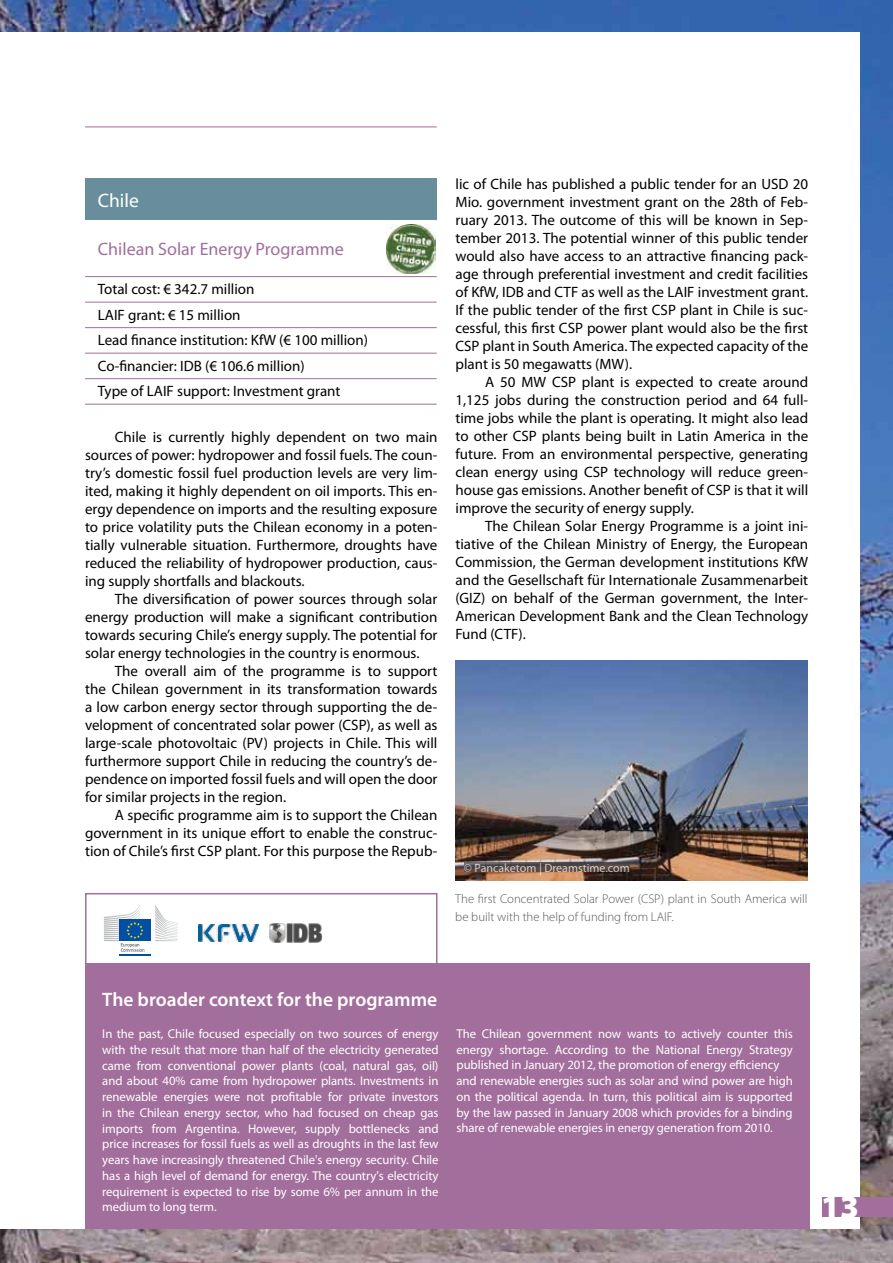
<style>
.page{position:relative;width:893px;height:1263px;background:#fff}
.page>*{position:absolute;margin:0;border:0;box-sizing:border-box;transform-origin:0 0}
.t1{font:900 33px "Myriad Pro";color:#fff}
.t2{font:600 19.5px "Myriad Pro";color:#fff}
.t3{font:19.5px "Myriad Pro";color:#fff}
.t4{font:18px "Myriad Pro";color:#a26e9c}
.t5{font:15px/18px "Myriad Pro";color:#000;text-align:justify}
.t6{font:12.75px/15.8px "Myriad Pro";letter-spacing:-.01em;color:#fff;text-align:justify}
.t7{font:300 12.75px/18px "Myriad Pro";color:#58595b}
.t8{font:12px "Myriad Pro";color:#fff}
</style>
<div class="page">
<img style="left:0;top:0;width:893px;height:1263px">
<div style="left:0;top:32px;width:859px;height:1197px;background:#fff"></div>
<div style="left:822px;top:1197px;width:71px;height:19px;background:#a26e9c"></div>
<div style="left:85px;top:893px;width:352px;height:100px;border:2px solid #a26e9c"></div>
<div style="left:119px;top:920px;width:32px;height:21px;background:#034ea2"></div>
<hr style="left:119px;top:954px;width:32px;height:2px;background:#034ea2">
<svg style="left:155px;top:905px;width:23px;height:36px"></svg>
<svg style="left:104px;top:905px;width:40px;height:47px"></svg>
<div style="left:85px;top:963px;width:725px;height:266px;background:#a26e9c"></div>
<div style="left:85px;top:178px;width:352px;height:42px;background:#678e9a"></div>
<hr style="left:85px;top:127px;width:352px;height:1px;background:#a26e9c">
<hr style="left:85px;top:276px;width:352px;height:1px;background:#a26e9c">
<hr style="left:85px;top:302px;width:352px;height:1px;background:#a26e9c">
<hr style="left:85px;top:327px;width:352px;height:1px;background:#a26e9c">
<hr style="left:85px;top:353px;width:352px;height:1px;background:#a26e9c">
<hr style="left:85px;top:378px;width:352px;height:1px;background:#a26e9c">
<hr style="left:85px;top:404px;width:352px;height:1px;background:#a26e9c">
<img style="left:455px;top:660px;width:353px;height:220px">
<img style="left:269px;top:923px;width:54px;height:20px">
<img style="left:199px;top:925px;width:59px;height:16px">
<img style="left:386px;top:224px;width:49px;height:49px">
<svg style="left:464px;top:863px;width:166px;height:9px"></svg>
<h2 class="t3" style="left:98px;top:188px;width:43px">Chile</h2>
<p class="t4" style="left:98px;top:238px;width:248px">Chilean Solar Energy Programme</p>
<p class="t5" style="left:98px;top:276px;width:272px;line-height:25.5px;text-align:left">Total cost: € 342.7 million<br>LAIF grant: € 15 million<br>Lead finance institution: KfW (€ 100 million)<br>Co-financier: IDB (€ 106.6 million)<br>Type of LAIF support: Investment grant</p>
<p class="t5" style="left:85px;top:427px;width:354px;text-indent:30px">Chile is currently highly dependent on two main sources of power: hydropower and fossil fuels. The coun&shy;try’s domestic fossil fuel production levels are very lim&shy;ited, making it highly dependent on oil imports. This en&shy;ergy dependence on imports and the resulting exposure to price volatility puts the Chilean economy in a poten&shy;tially vulnerable situation. Furthermore, droughts have reduced the reliability of hydropower production, caus&shy;ing supply shortfalls and blackouts.</p>
<p class="t5" style="left:85px;top:589px;width:354px;text-indent:30px">The diversification of power sources through solar energy production will make a significant contribution towards securing Chile’s energy supply. The potential for solar energy technologies in the country is enormous.</p>
<p class="t5" style="left:85px;top:661px;width:354px;text-indent:30px">The overall aim of the programme is to support the Chilean government in its transformation towards a low carbon energy sector through supporting the de&shy;velopment of concentrated solar power (CSP), as well as large-scale photovoltaic (PV) projects in Chile. This will furthermore support Chile in reducing the country’s de&shy;pendence on imported fossil fuels and will open the door for similar projects in the region.</p>
<p class="t5" style="left:85px;top:805px;width:354px;text-indent:30px">A specific programme aim is to support the Chilean government in its unique effort to enable the construc&shy;tion of Chile’s first CSP plant. For this purpose the Repub-</p>
<p class="t5" style="left:455px;top:174px;width:354px">lic of Chile has published a public tender for an USD 20<br>Mio. government investment grant on the 28th of Feb&shy;ruary 2013. The outcome of this will be known in Sep&shy;tember 2013. The potential winner of this public tender would also have access to an attractive financing pack&shy;age through preferential investment and credit facilities of KfW, IDB and CTF as well as the LAIF investment grant.<br>If the public tender of the first CSP plant in Chile is suc&shy;cessful, this first CSP power plant would also be the first CSP plant in South America. The expected capacity of the plant is 50 megawatts (MW).</p>
<p class="t5" style="left:455px;top:372px;width:354px;text-indent:30px">A 50 MW CSP plant is expected to create around 1,125 jobs during the construction period and 64 full&shy;time jobs while the plant is operating. It might also lead to other CSP plants being built in Latin America in the future. From an environmental perspective, generating clean energy using CSP technology will reduce green&shy;house gas emissions. Another benefit of CSP is that it will improve the security of energy supply.</p>
<p class="t5" style="left:455px;top:516px;width:354px;text-indent:30px">The Chilean Solar Energy Programme is a joint ini&shy;tiative of the Chilean Ministry of Energy, the European Commission, the German development institutions KfW and the Gesellschaft für Internationale Zusammenarbeit (GIZ) on behalf of the German government, the Inter-American Development Bank and the Clean Technology Fund (CTF).</p>
<p class="t8" style="left:464px;top:860px;width:167px">© Pancaketom | Dreamstime.com</p>
<p class="t7" style="left:455px;top:889px;width:354px">The first Concentrated Solar Power (CSP) plant in South America will be built with the help of funding from LAIF.</p>
<h2 class="t2" style="left:102px;top:987px;width:336px">The broader context for the programme</h2>
<p class="t6" style="left:102px;top:1026px;width:338px">In the past, Chile focused especially on two sources of energy with the result that more than half of the electricity generated came from conventional power plants (coal, natural gas, oil) and about 40% came from hydropower plants. Investments in renewable energies were not profitable for private investors in the Chilean energy sector, who had focused on cheap gas imports from Argentina. However, supply bottlenecks and price increases for fossil fuels as well as droughts in the last few years have increasingly threatened Chile's energy security. Chile has a high level of demand for energy. The country's electricity requirement is expected to rise by some 6% per annum in the medium to long term.</p>
<p class="t6" style="left:457px;top:1025px;width:338px;text-align:left">The Chilean government now wants to actively counter this energy shortage. According to the National Energy Strategy published in January 2012, the promotion of energy efficiency and renewable energies such as solar and wind power are high on the political agenda. In turn, this political aim is supported by the law passed in January 2008 which provides for a binding share of renewable energies in energy generation from 2010.</p>
<h1 class="t1" style="left:821px;top:1188px;width:39px">13</h1>
</div>
